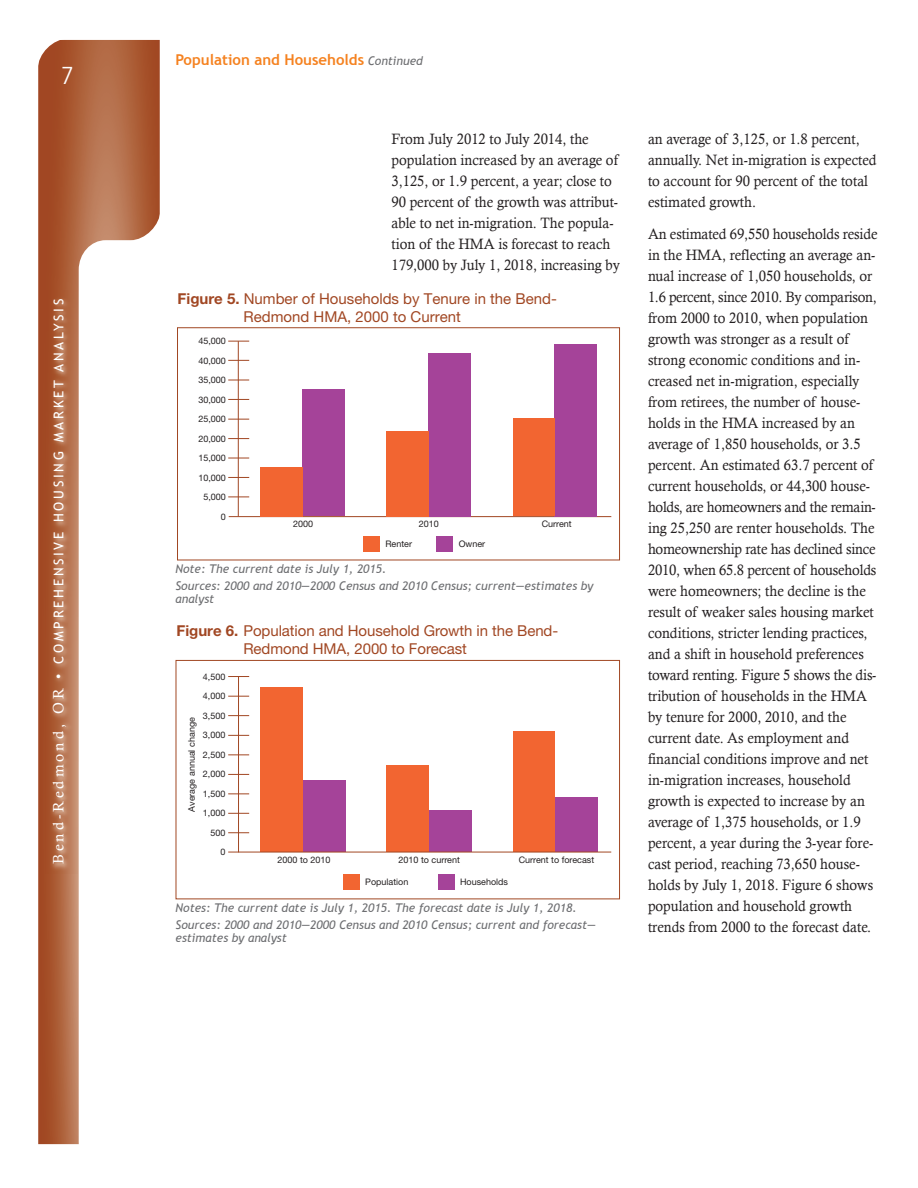
<style>
.page{position:relative;width:918px;height:1188px;background:#fff}
.page>*{position:absolute;margin:0;border:0;box-sizing:border-box;transform-origin:0 0}
.t1{font:300 27px "Rotis Sans Serif";color:#fff}
.body_text{font:15px/21px "Calisto";color:#231f20;scale:.95 1}
.t2{font:15px/18px "Helvetica Neue";letter-spacing:-.005em;color:#a14723}
.t3{font:700 15px "Trebuchet MS";color:#f58220}
.t4{font:13.5px "Trebuchet MS";letter-spacing:.2em;color:#fff}
.t5{font:italic 12px/13.5px "Trebuchet MS";color:#6d6e71}
.t6{font:9px/19.5px "Helvetica Neue";color:#231f20;text-align:right}
.s1{font-family:"Calisto";font-size:15px}
.s2{font-weight:400;font-style:italic;font-size:12px;color:#6d6e71}
.s3{font-weight:700}
</style>
<div class="page">
<svg style="left:38px;top:40px;width:122px;height:1104px;background:#af6440"></svg>
<svg style="left:79px;top:240px;width:106px;height:904px"></svg>
<svg style="left:38px;top:39px;width:30px;height:30px"></svg>
<svg style="left:130px;top:210px;width:36px;height:36px"></svg>
<img style="left:46px;top:290px;width:31px;height:584px">
<div style="left:363px;top:537px;width:17px;height:15px;background:#f26531"></div>
<div style="left:437px;top:537px;width:16px;height:15px;background:#a54399"></div>
<div style="left:177px;top:327px;width:443px;height:233px;border:1px solid #a14723"></div>
<hr style="left:238px;top:341px;width:1px;height:175px;background:#a14723">
<hr style="left:229px;top:516px;width:382px;height:1px;background:#a14723">
<div style="left:303px;top:389px;width:42px;height:127px;background:#a54399"></div>
<div style="left:260px;top:467px;width:43px;height:49px;background:#f26531"></div>
<div style="left:428px;top:353px;width:43px;height:163px;background:#a54399"></div>
<div style="left:386px;top:431px;width:42px;height:85px;background:#f26531"></div>
<div style="left:555px;top:344px;width:42px;height:172px;background:#a54399"></div>
<div style="left:513px;top:419px;width:42px;height:97px;background:#f26531"></div>
<svg style="left:228px;top:419px;width:21px;height:1px"></svg>
<svg style="left:228px;top:399px;width:21px;height:1px"></svg>
<svg style="left:228px;top:380px;width:21px;height:1px"></svg>
<svg style="left:228px;top:360px;width:21px;height:1px"></svg>
<svg style="left:228px;top:341px;width:21px;height:1px"></svg>
<svg style="left:228px;top:438px;width:21px;height:1px"></svg>
<svg style="left:228px;top:458px;width:21px;height:1px"></svg>
<svg style="left:228px;top:477px;width:21px;height:1px"></svg>
<svg style="left:228px;top:497px;width:21px;height:1px"></svg>
<div style="left:343px;top:875px;width:17px;height:15px;background:#f26531"></div>
<div style="left:438px;top:875px;width:17px;height:15px;background:#a54399"></div>
<div style="left:176px;top:660px;width:444px;height:239px;border:1px solid #a14723"></div>
<div style="left:303px;top:780px;width:42px;height:72px;background:#a54399"></div>
<div style="left:261px;top:687px;width:42px;height:165px;background:#f26531"></div>
<div style="left:429px;top:810px;width:42px;height:42px;background:#a54399"></div>
<div style="left:387px;top:765px;width:42px;height:87px;background:#f26531"></div>
<div style="left:555px;top:798px;width:43px;height:54px;background:#a54399"></div>
<div style="left:514px;top:731px;width:41px;height:121px;background:#f26531"></div>
<hr style="left:228px;top:852px;width:383px;height:1px;background:#a14723">
<hr style="left:238px;top:676px;width:1px;height:176px;background:#a14723">
<svg style="left:228px;top:715px;width:21px;height:1px"></svg>
<svg style="left:228px;top:696px;width:21px;height:1px"></svg>
<svg style="left:228px;top:676px;width:21px;height:1px"></svg>
<svg style="left:228px;top:735px;width:21px;height:1px"></svg>
<svg style="left:228px;top:754px;width:21px;height:1px"></svg>
<svg style="left:228px;top:774px;width:21px;height:1px"></svg>
<svg style="left:228px;top:793px;width:21px;height:1px"></svg>
<svg style="left:228px;top:813px;width:21px;height:1px"></svg>
<svg style="left:228px;top:832px;width:21px;height:1px"></svg>
<h1 class="t1" style="left:61px;top:60px;width:14px">7</h1>
<p class="t4" style="left:51px;top:864px;width:567px;rotate:-90deg"><span class="s1">Bend-Redmond, OR •</span> COMPREHENSIVE HOUSING MARKET ANALYSIS</p>
<p class="t3" style="left:176px;top:50px;width:249px">Population and Households <span class="s2">Continued</span></p>
<p class="body_text" style="left:392px;top:128px;width:242px">From July 2012 to July 2014, the population increased by an average of 3,125, or 1.9 percent, a year; close to 90 percent of the growth was attribut&shy;able to net in-migration. The popula&shy;tion of the HMA is forecast to reach 179,000 by July 1, 2018, increasing by</p>
<p class="body_text" style="left:648px;top:128px;width:242px">an average of 3,125, or 1.8 percent, annually. Net in-migration is expected to account for 90 percent of the total estimated growth.</p>
<p class="body_text" style="left:648px;top:223px;width:243px">An estimated 69,550 households reside in the HMA, reflecting an average an&shy;nual increase of 1,050 households, or 1.6 percent, since 2010. By comparison, from 2000 to 2010, when population growth was stronger as a result of strong economic conditions and in&shy;creased net in-migration, especially from retirees, the number of house&shy;holds in the HMA increased by an average of 1,850 households, or 3.5 percent. An estimated 63.7 percent of current households, or 44,300 house&shy;holds, are homeowners and the remain&shy;ing 25,250 are renter households. The homeownership rate has declined since 2010, when 65.8 percent of households were homeowners; the decline is the result of weaker sales housing market conditions, stricter lending practices, and a shift in household preferences toward renting. Figure 5 shows the dis&shy;tribution of households in the HMA by tenure for 2000, 2010, and the current date. As employment and financial conditions improve and net in-migration increases, household growth is expected to increase by an average of 1,375 households, or 1.9 percent, a year during the 3-year fore&shy;cast period, reaching 73,650 house&shy;holds by July 1, 2018. Figure 6 shows population and household growth trends from 2000 to the forecast date.</p>
<p class="t2" style="left:244px;top:290px;width:315px;text-indent:-66px"><span class="s3">Figure 5.</span> Number of Households by Tenure in the Bend-<br>Redmond HMA, 2000 to Current</p>
<p class="t6" style="left:198px;top:331px;width:29px">45,000<br>40,000<br>35,000<br>30,000<br>25,000<br>20,000<br>15,000<br>10,000<br>5,000<br>0</p>
<p class="t6" style="left:293px;top:514px;width:22px">2000</p>
<p class="t6" style="left:419px;top:514px;width:22px">2010</p>
<p class="t6" style="left:542px;top:514px;width:32px">Current</p>
<p class="t6" style="left:385px;top:534px;width:28px">Renter</p>
<p class="t6" style="left:459px;top:534px;width:28px">Owner</p>
<p class="t5" style="left:176px;top:562px;width:213px">Note: The current date is July 1, 2015.</p>
<p class="t5" style="left:176px;top:579px;width:419px">Sources: 2000 and 2010—2000 Census and 2010 Census; current—estimates by analyst</p>
<p class="t2" style="left:243px;top:622px;width:316px;text-indent:-67px"><span class="s3">Figure 6.</span> Population and Household Growth in the Bend-<br>Redmond HMA, 2000 to Forecast</p>
<p class="t6" style="left:203px;top:667px;width:24px">4,500<br>4,000<br>3,500<br>3,000<br>2,500<br>2,000<br>1,500<br>1,000<br>500<br>0</p>
<p class="t6" style="left:182px;top:812px;width:96px;rotate:-90deg">Average annual change</p>
<p class="t6" style="left:278px;top:850px;width:55px">2000 to 2010</p>
<p class="t6" style="left:399px;top:850px;width:63px">2010 to current</p>
<p class="t6" style="left:519px;top:850px;width:77px">Current to forecast</p>
<p class="t6" style="left:365px;top:872px;width:45px">Population</p>
<p class="t6" style="left:460px;top:872px;width:50px">Households</p>
<p class="t5" style="left:176px;top:901px;width:403px">Notes: The current date is July 1, 2015. The forecast date is July 1, 2018.</p>
<p class="t5" style="left:176px;top:918px;width:422px">Sources: 2000 and 2010—2000 Census and 2010 Census; current and forecast— estimates by analyst</p>
</div>
